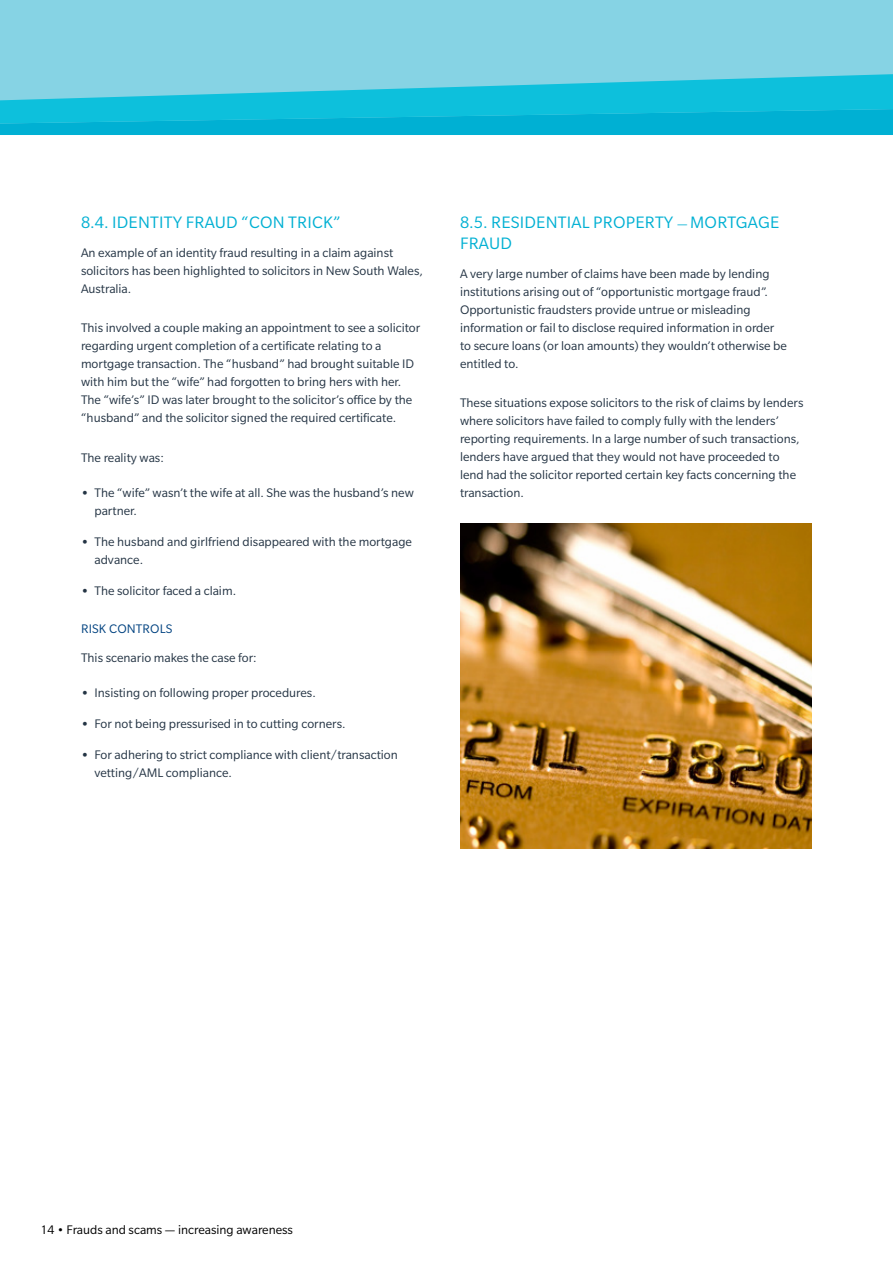
<style>
.page{position:relative;width:893px;height:1263px;background:#fff}
.page>*{position:absolute;margin:0;border:0;box-sizing:border-box;transform-origin:0 0}
.t1{font:18px/21px "Slate Pro";letter-spacing:.01em;color:#00b0d3}
.t2{font:13.5px/18px "Slate Pro";color:#243444}
.t3{font:13.5px "Slate Pro";color:#000}
.t4{font:13.5px "Slate Pro";letter-spacing:.01em;color:#004280}
.s1{font-weight:700}
.s2{font-size:13.5px}
</style>
<div class="page">
<div style="left:0;top:0;width:893px;height:135px;background:#86d3e4"></div>
<svg style="left:0;top:74px;width:893px;height:61px"></svg>
<img style="left:460px;top:523px;width:352px;height:325px">
<h1 class="t1" style="left:81px;top:212px;width:261px">8.4. IDENTITY FRAUD “CON TRICK”</h1>
<p class="t2" style="left:81px;top:243px;width:343px">An example of an identity fraud resulting in a claim against solicitors has been highlighted to solicitors in New South Wales,<br>Australia.</p>
<p class="t2" style="left:81px;top:319px;width:341px">This involved a couple making an appointment to see a solicitor regarding urgent completion of a certificate relating to a mortgage transaction. The “husband” had brought suitable ID with him but the “wife” had forgotten to bring hers with her.<br>The “wife’s” ID was later brought to the solicitor’s office by the “husband” and the solicitor signed the required certificate.</p>
<p class="t2" style="left:81px;top:448px;width:84px">The reality was:</p>
<p class="t2" style="left:94px;top:484px;width:321px;text-indent:-14px"><span class="s1">•</span> The “wife” wasn’t the wife at all. She was the husband’s new partner.</p>
<p class="t2" style="left:94px;top:533px;width:319px;text-indent:-14px"><span class="s1">•</span> The husband and girlfriend disappeared with the mortgage advance.</p>
<p class="t2" style="left:81px;top:582px;width:157px"><span class="s1">•</span> The solicitor faced a claim.</p>
<p class="t4" style="left:81px;top:622px;width:93px">RISK CONTROLS</p>
<p class="t2" style="left:81px;top:648px;width:177px">This scenario makes the case for:</p>
<p class="t2" style="left:81px;top:684px;width:236px"><span class="s1">•</span> Insisting on following proper procedures.</p>
<p class="t2" style="left:81px;top:715px;width:266px"><span class="s1">•</span> For not being pressurised in to cutting corners.</p>
<p class="t2" style="left:94px;top:746px;width:305px;text-indent:-14px"><span class="s1">•</span> For adhering to strict compliance with client/transaction vetting/AML compliance.</p>
<h1 class="t1" style="left:460px;top:212px;width:321px">8.5. RESIDENTIAL PROPERTY <span class="s2">—</span> MORTGAGE<br>FRAUD</h1>
<p class="t2" style="left:460px;top:264px;width:328px">A very large number of claims have been made by lending institutions arising out of “opportunistic mortgage fraud”.<br>Opportunistic fraudsters provide untrue or misleading information or fail to disclose required information in order to secure loans (or loan amounts) they wouldn’t otherwise be entitled to.</p>
<p class="t2" style="left:460px;top:394px;width:345px">These situations expose solicitors to the risk of claims by lenders where solicitors have failed to comply fully with the lenders’ reporting requirements. In a large number of such transactions, lenders have argued that they would not have proceeded to lend had the solicitor reported certain key facts concerning the transaction.</p>
<p class="t3" style="left:41px;top:1222px;width:254px">14 • Frauds and scams — increasing awareness</p>
</div>
